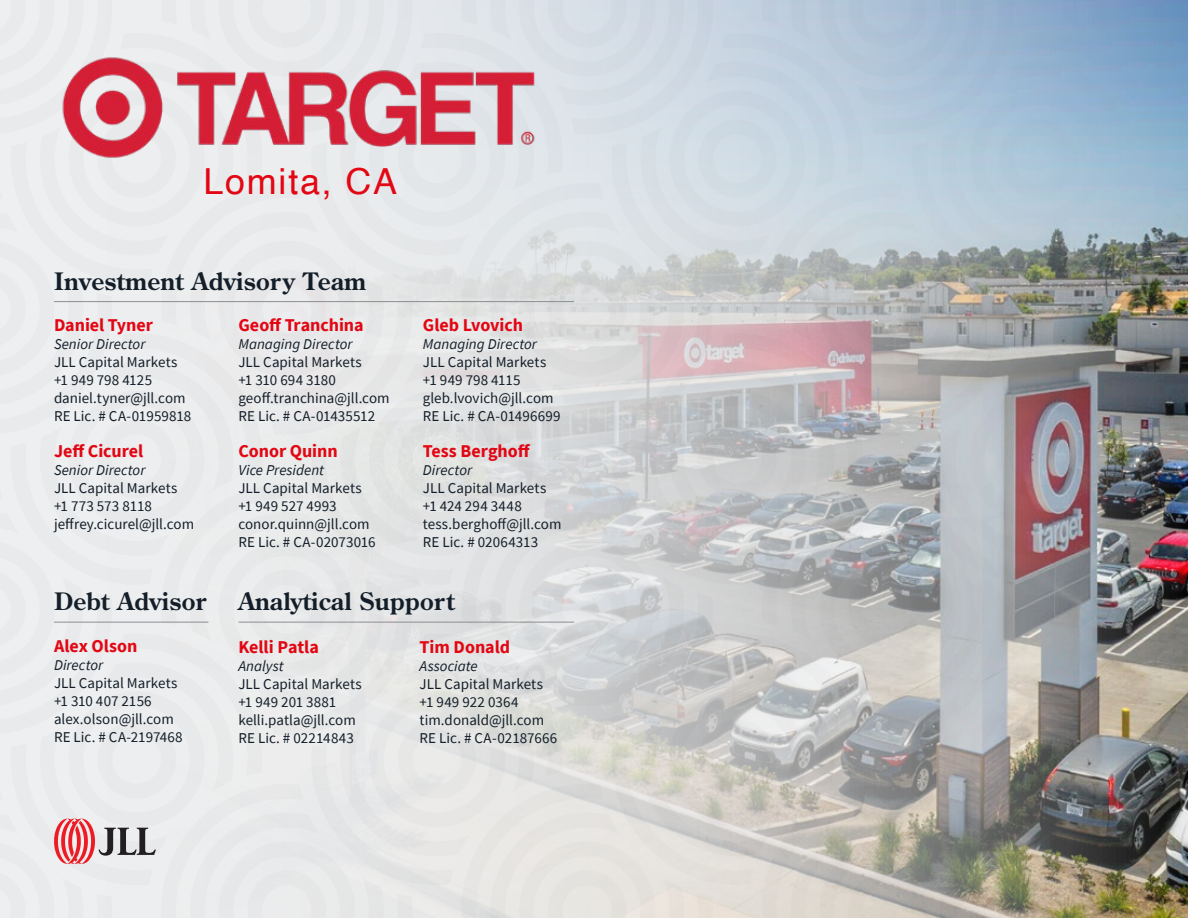
<style>
.page{position:relative;width:1188px;height:918px;background:#fff}
.page>*{position:absolute;margin:0;border:0;box-sizing:border-box;transform-origin:0 0}
.t1{font:35.85px "Helvetica";letter-spacing:.05em;color:#e30613}
.t2{font:700 24px "Century Old Style Std";letter-spacing:.01em;color:#131e29}
.t3{font:700 18px "Source Sans Pro";color:#e30613}
.t4{font:15px/18px "Source Sans Pro";color:#131e29}
.t5{font:italic 15px "Source Sans Pro";color:#131e29}
</style>
<div class="page">
<img style="left:0;top:0;width:1188px;height:918px">
<svg style="left:54px;top:819px;width:102px;height:45px;background:#d2a7aa"></svg>
<img style="left:54px;top:54px;width:491px;height:105px">
<hr style="left:54px;top:622px;width:154px;height:1px;background:#8a8e93">
<hr style="left:238px;top:622px;width:336px;height:1px;background:#8a8e93">
<hr style="left:54px;top:301px;width:520px;height:1px;background:#8a8e93">
<h1 class="t1" style="left:203px;top:154px;width:195px">Lomita, CA</h1>
<h2 class="t2" style="left:54px;top:265px;width:314px">Investment Advisory Team</h2>
<p class="t3" style="left:238px;top:313px;width:127px">Geoff Tranchina</p>
<p class="t5" style="left:238px;top:335px;width:116px">Managing Director</p>
<p class="t4" style="left:238px;top:353px;width:153px">JLL Capital Markets<br>+1 310 694 3180 geoff.tranchina@jll.com<br>RE Lic. # CA-01435512</p>
<p class="t3" style="left:54px;top:313px;width:100px">Daniel Tyner</p>
<p class="t5" style="left:54px;top:335px;width:93px">Senior Director</p>
<p class="t4" style="left:54px;top:353px;width:139px">JLL Capital Markets +1 949 798 4125 daniel.tyner@jll.com<br>RE Lic. # CA-01959818</p>
<p class="t3" style="left:54px;top:438px;width:91px">Jeff Cicurel</p>
<p class="t5" style="left:54px;top:460px;width:93px">Senior Director</p>
<p class="t4" style="left:54px;top:479px;width:142px">JLL Capital Markets +1 773 573 8118 jeffrey.cicurel@jll.com</p>
<p class="t3" style="left:238px;top:438px;width:101px">Conor Quinn</p>
<p class="t5" style="left:238px;top:460px;width:87px">Vice President</p>
<p class="t4" style="left:238px;top:479px;width:139px">JLL Capital Markets +1 949 527 4993 conor.quinn@jll.com<br>RE Lic. # CA-02073016</p>
<p class="t3" style="left:423px;top:313px;width:102px">Gleb Lvovich</p>
<p class="t5" style="left:423px;top:335px;width:116px">Managing Director</p>
<p class="t4" style="left:423px;top:353px;width:139px">JLL Capital Markets +1 949 798 4115 gleb.lvovich@jll.com<br>RE Lic. # CA-01496699</p>
<p class="t3" style="left:423px;top:438px;width:109px">Tess Berghoff</p>
<p class="t5" style="left:423px;top:460px;width:51px">Director</p>
<p class="t4" style="left:423px;top:479px;width:140px">JLL Capital Markets +1 424 294 3448 tess.berghoff@jll.com<br>RE Lic. # 02064313</p>
<h2 class="t2" style="left:54px;top:586px;width:154px">Debt Advisor</h2>
<p class="t3" style="left:54px;top:634px;width:85px">Alex Olson</p>
<p class="t5" style="left:54px;top:655px;width:51px">Director</p>
<p class="t4" style="left:54px;top:674px;width:130px">JLL Capital Markets +1 310 407 2156 alex.olson@jll.com<br>RE Lic. # CA-2197468</p>
<h2 class="t2" style="left:238px;top:586px;width:217px">Analytical Support</h2>
<p class="t3" style="left:238px;top:635px;width:82px">Kelli Patla</p>
<p class="t5" style="left:238px;top:657px;width:47px">Analyst</p>
<p class="t4" style="left:238px;top:675px;width:125px">JLL Capital Markets +1 949 201 3881 kelli.patla@jll.com<br>RE Lic. # 02214843</p>
<p class="t3" style="left:420px;top:635px;width:92px">Tim Donald</p>
<p class="t5" style="left:420px;top:657px;width:60px">Associate</p>
<p class="t4" style="left:420px;top:675px;width:139px">JLL Capital Markets +1 949 922 0364 tim.donald@jll.com<br>RE Lic. # CA-02187666</p>
</div>
